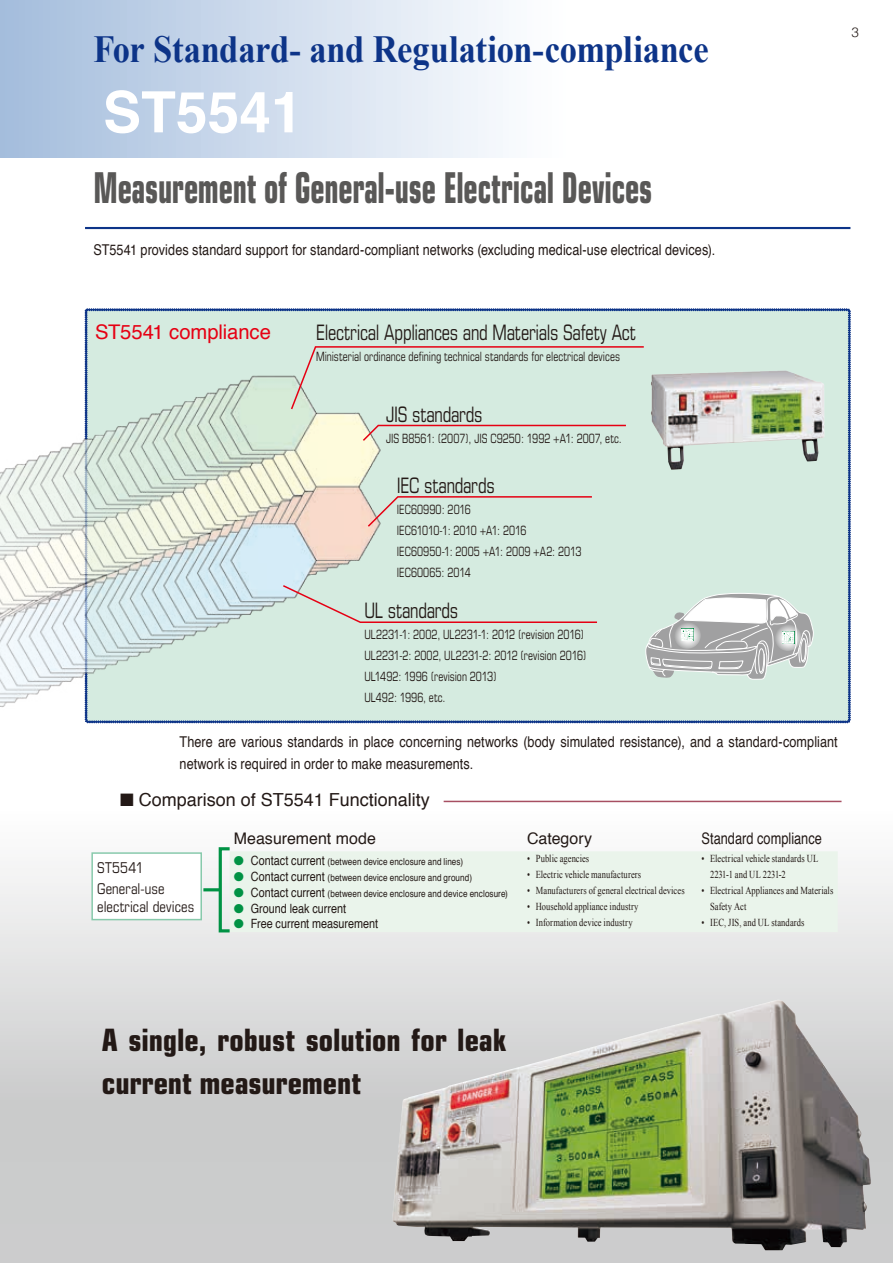
<style>
.page{position:relative;width:893px;height:1263px;background:#fff}
.page>*{position:absolute;margin:0;border:0;box-sizing:border-box;transform-origin:0 0}
.t1{font:700 57px "Helvetica";color:#fff}
.t2{font:700 condensed 42.45px "Eurostile";letter-spacing:-.005em;color:#595857;scale:.72 1}
.t3{font:700 38.25px "Times New Roman";letter-spacing:-.01em;color:#0d3488;scale:.9 1}
.t4{font:700 condensed 30.9px/42.5px "Eurostile";color:#231916}
.t5{font:condensed 21.3px "Eurostile";letter-spacing:-.015em;color:#231916;scale:.85 1}
.t6{font:20.25px "Helvetica";letter-spacing:-.005em;color:#e60013}
.t7{font:18px "Helvetica";color:#231916}
.t8{font:15.9px "Helvetica";color:#231916}
.t9{font:15.9px "Helvetica";color:#231916;scale:.8 1}
.t10{font:14.85px/22.4px "Helvetica";letter-spacing:.005em;color:#231916;scale:.85 1}
.t11{font:condensed 14.85px/21px "Eurostile";letter-spacing:.005em;color:#231916;scale:.95 1}
.t12{font:300 13.5px "Helvetica";color:#231916}
.t13{font:condensed 12.75px/21.3px "Eurostile";letter-spacing:.005em;color:#231916;scale:.85 1}
.t14{font:12.75px "Helvetica";color:#231916;scale:.85 1}
.t15{font:10.65px/15.9px "Times New Roman";letter-spacing:.005em;color:#231916;scale:.8 1}
.t16{font:9.6px "Helvetica";letter-spacing:.01em;color:#231916;scale:.85 1}
.s1{color:#009244}
.s2{font-size:12.75px}
</style>
<div class="page">
<div style="left:0;top:0;width:574px;height:157px;background:linear-gradient(to right,#a3bcdc,#fff)"></div>
<div style="left:0;top:811px;width:893px;height:452px;background:linear-gradient(to bottom,#f7f8f8,#bfc0c1)"></div>
<img style="left:0;top:374px;width:383px;height:439px">
<svg style="left:85px;top:308px;width:766px;height:415px;background:#d2e2da"></svg>
<img style="left:651px;top:370px;width:173px;height:100px">
<hr style="left:85px;top:227px;width:765px;height:2px;background:#0d3488">
<img style="left:392px;top:1000px;width:479px;height:250px">
<div style="left:91px;top:852px;width:111px;height:68px;background:#fff;border:2px solid #88caac"></div>
<hr style="left:444px;top:801px;width:397px;height:1px;background:#a74f62">
<div style="left:231px;top:851px;width:607px;height:81px;background:#eaf4eb"></div>
<div style="left:219px;top:847px;width:12px;height:85px;border:3px solid #009244"></div>
<hr style="left:203px;top:888px;width:18px;height:3px;background:#009244">
<h3 class="t3" style="left:94px;top:22px;width:685px">For Standard- and Regulation-compliance</h3>
<h1 class="t1" style="left:103px;top:66px;width:201px">ST5541</h1>
<h2 class="t2" style="left:94px;top:162px;width:778px">Measurement of General-use Electrical Devices</h2>
<p class="t10" style="left:94px;top:239px;width:733px">ST5541 provides standard support for standard-compliant networks (excluding medical-use electrical devices).</p>
<p class="t12" style="left:851px;top:21px;width:9px">3</p>
<h3 class="t6" style="left:95px;top:316px;width:177px">ST5541 compliance</h3>
<h3 class="t5" style="left:316px;top:320px;width:378px">Electrical Appliances and Materials Safety Act</h3>
<p class="t13" style="left:316px;top:345px;width:359px">Ministerial ordinance defining technical standards for electrical devices</p>
<h3 class="t5" style="left:386px;top:402px;width:115px">JIS standards</h3>
<p class="t13" style="left:386px;top:427px;width:279px">JIS B8561: (2007), JIS C9250: 1992 +A1: 2007, etc.</p>
<h3 class="t5" style="left:397px;top:473px;width:117px">IEC standards</h3>
<p class="t13" style="left:397px;top:498px;width:219px">IEC60990: 2016<br>IEC61010-1: 2010 +A1: 2016<br>IEC60950-1: 2005 +A1: 2009 +A2: 2013<br>IEC60065: 2014</p>
<h3 class="t5" style="left:364px;top:598px;width:112px">UL standards</h3>
<p class="t13" style="left:364px;top:623px;width:263px">UL2231-1: 2002, UL2231-1: 2012 (revision 2016)<br>UL2231-2: 2002, UL2231-2: 2012 (revision 2016)<br>UL1492: 1996 (revision 2013)<br>UL492: 1996, etc.</p>
<p class="t10" style="left:180px;top:731px;width:776px">There are various standards in place concerning networks (body simulated resistance), and a standard-compliant network is required in order to make measurements.</p>
<h3 class="t7" style="left:120px;top:786px;width:311px">■ Comparison of ST5541 Functionality</h3>
<p class="t8" style="left:234px;top:826px;width:143px">Measurement mode</p>
<p class="t8" style="left:527px;top:826px;width:66px">Category</p>
<p class="t9" style="left:702px;top:826px;width:152px">Standard compliance</p>
<p class="t16" style="left:234px;top:854px;width:271px"><span class="s1">●</span> <span class="s2">Contact current</span> (between device enclosure and lines)</p>
<p class="t16" style="left:234px;top:870px;width:282px"><span class="s1">●</span> <span class="s2">Contact current</span> (between device enclosure and ground)</p>
<p class="t16" style="left:234px;top:886px;width:324px"><span class="s1">●</span> <span class="s2">Contact current</span> (between device enclosure and device enclosure)</p>
<p class="t14" style="left:234px;top:898px;width:134px"><span class="s1">●</span> Ground leak current</p>
<p class="t14" style="left:234px;top:914px;width:171px"><span class="s1">●</span> Free current measurement</p>
<p class="t15" style="left:527px;top:851px;width:79px">• Public agencies</p>
<p class="t15" style="left:527px;top:866px;width:144px">• Electric vehicle manufacturers</p>
<p class="t15" style="left:527px;top:882px;width:198px">• Manufacturers of general electrical devices</p>
<p class="t15" style="left:527px;top:898px;width:141px">• Household appliance industry</p>
<p class="t15" style="left:527px;top:914px;width:133px">• Information device industry</p>
<p class="t15" style="left:710px;top:851px;width:137px;text-indent:-9px">• Electrical vehicle standards UL<br>2231-1 and UL 2231-2</p>
<p class="t15" style="left:710px;top:882px;width:155px;text-indent:-9px">• Electrical Appliances and Materials<br>Safety Act</p>
<p class="t15" style="left:702px;top:914px;width:130px">• IEC, JIS, and UL standards</p>
<p class="t11" style="left:97px;top:857px;width:72px">ST5541<br>General-use</p>
<p class="t11" style="left:97px;top:896px;width:104px">electrical devices</p>
<h3 class="t4" style="left:102px;top:1019px;width:406px">A single, robust solution for leak current measurement</h3>
</div>
